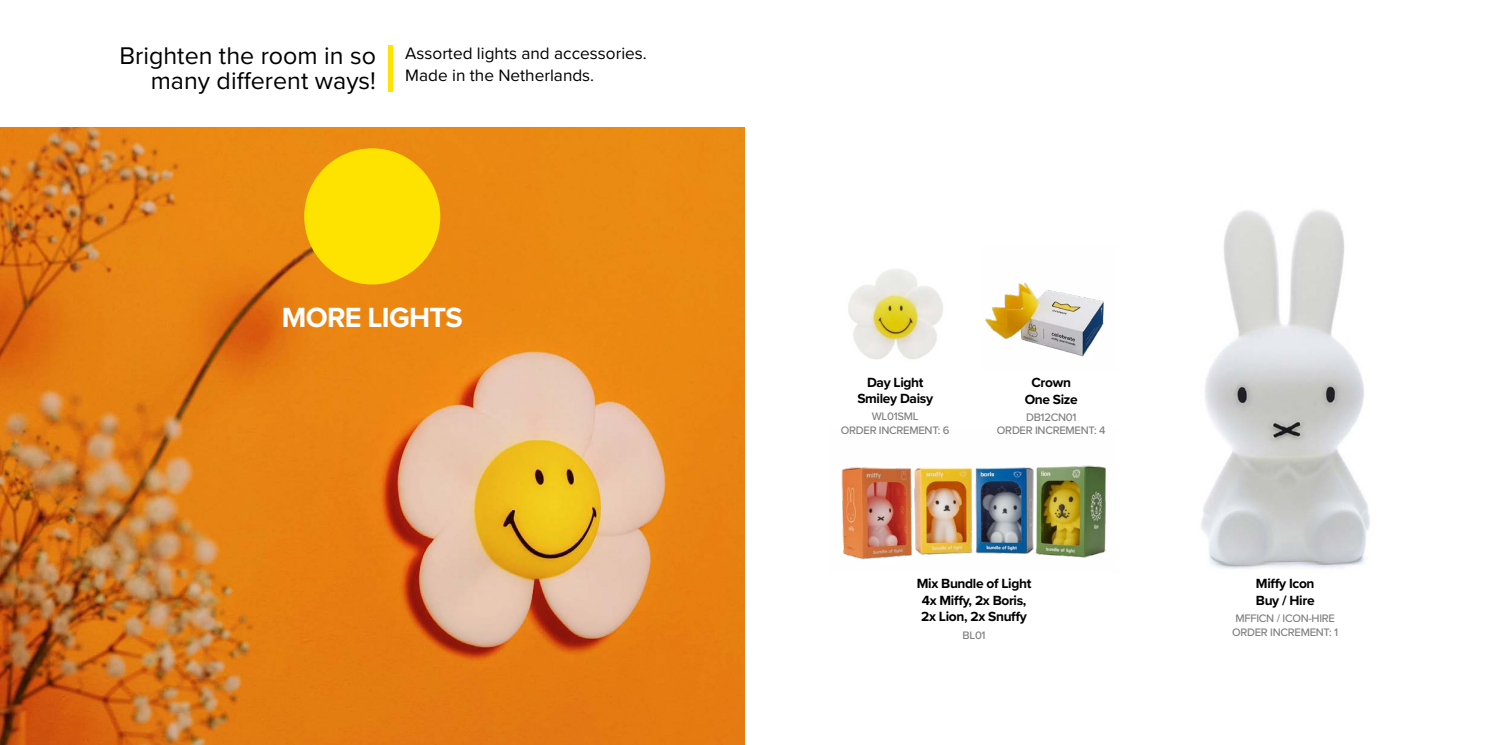
<style>
.page{position:relative;width:1489px;height:745px;background:#fff}
.page>*{position:absolute;margin:0;border:0;box-sizing:border-box;transform-origin:0 0}
.t1{font:700 28.75px "Proxima Nova";letter-spacing:-.025em;color:#fff}
.t2{font:25px/25px "Proxima Nova";color:#000;text-align:right}
.t3{font:17.12px/21.4px "Proxima Nova";color:#000}
.t4{font:700 13.75px/16.5px "Proxima Nova";letter-spacing:-.025em;color:#000;text-align:center}
.t5{font:500 11.25px/13.5px "Proxima Nova";letter-spacing:-.025em;color:#808080;text-align:center}
</style>
<div class="page">
<img style="left:1201px;top:210px;width:169px;height:359px">
<img style="left:848px;top:269px;width:95px;height:91px">
<img style="left:985px;top:282px;width:119px;height:75px">
<img style="left:841px;top:465px;width:265px;height:95px">
<img style="left:0;top:127px;width:744px;height:617px">
<div style="left:304px;top:148px;width:136px;height:136px;background:#ffe300;border-radius:50%"></div>
<div style="left:388px;top:46px;width:5px;height:46px;background:#ffe300"></div>
<h2 class="t2" style="left:119px;top:42px;width:258px">Brighten the room in so many different ways!</h2>
<p class="t3" style="left:405px;top:42px;width:243px">Assorted lights and accessories.<br>Made in the Netherlands.</p>
<h1 class="t1" style="left:282px;top:295px;width:182px">MORE LIGHTS</h1>
<p class="t4" style="left:857px;top:373px;width:77px">Day Light<br>Smiley Daisy</p>
<p class="t5" style="left:840px;top:409px;width:110px">WL01SML<br>ORDER INCREMENT: 6</p>
<p class="t4" style="left:1024px;top:374px;width:55px">Crown<br>One Size</p>
<p class="t5" style="left:996px;top:410px;width:110px">DB12CN01<br>ORDER INCREMENT: 4</p>
<p class="t4" style="left:916px;top:575px;width:116px">Mix Bundle of Light<br>4x Miffy, 2x Boris,<br>2x Lion, 2x Snuffy</p>
<p class="t5" style="left:962px;top:627px;width:25px">BL01</p>
<p class="t4" style="left:1255px;top:575px;width:60px;text-align:left">Miffy Icon<br>Buy / Hire</p>
<p class="t5" style="left:1231px;top:610px;width:108px;text-align:left">MFFICN / ICON-HIRE<br>ORDER INCREMENT: 1</p>
</div>
